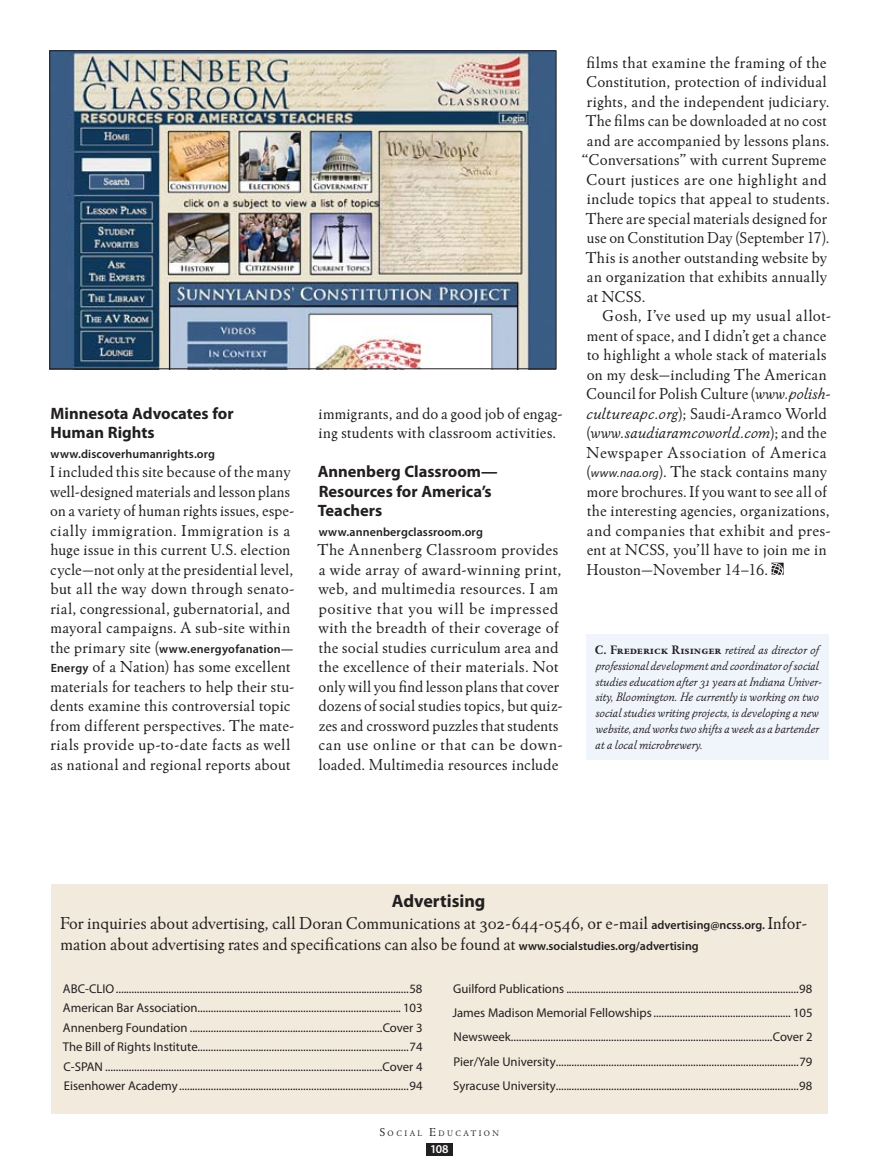
<style>
.page{position:relative;width:878px;height:1175px;background:#fff}
.page>*{position:absolute;margin:0;border:0;box-sizing:border-box;transform-origin:0 0}
.t1{font:18px/21.6px "Winchester New ITC Book OS";color:#231f20}
.t2{font:700 18px "Myriad Pro";color:#231f20}
.t3{font:16.5px/19.5px "Winchester New ITC";letter-spacing:.015em;color:#231f20}
.t4{font:700 16.5px/19.5px "Myriad Pro";color:#231f20}
.t5{font:italic 16.5px "Winchester New ITC";letter-spacing:.01em;color:#231f20}
.t6{font:12.75px/19.5px "Myriad Pro";color:#231f20;text-align:justify}
.t7{font:12.75px/15.8px "Winchester New ITC Book Italic OS";color:#231f20;scale:.93 1}
.t8{font:12.75px "Winchester New ITC Bold SC";color:#231f20}
.t9{font:600 12px "Myriad Pro";letter-spacing:.01em;color:#231f20}
.t10{font:600 12px "Myriad Pro";color:#fff}
.t11{font:8.4px "Winchester New ITC Book OS";letter-spacing:.285em;color:#231f20}
.s1{font-family:"Winchester New ITC";font-weight:400;font-size:16.5px}
.s2{font-family:"Myriad Pro";font-weight:600;font-size:12px}
.s3{font-style:italic}
.s4{font-style:normal}
.s5{font-family:"Myriad Pro";font-style:italic;font-size:12px}
.s6{font-family:"Winchester New ITC Book Italic OS"}
.s7{font-size:12px}
</style>
<div class="page">
<div style="left:426px;top:1143px;width:26px;height:12px;background:#231f20"></div>
<svg style="left:771px;top:562px;width:12px;height:12px"></svg>
<div style="left:586px;top:634px;width:242px;height:125px;background:#f0f4fb"></div>
<div style="left:51px;top:884px;width:776px;height:230px;background:#f2eadc"></div>
<img style="left:51px;top:52px;width:503px;height:315px">
<div style="left:49px;top:50px;width:507px;height:319px;border:1px solid #231f20"></div>
<p class="t4" style="left:50px;top:403px;width:185px">Minnesota Advocates for<br>Human Rights</p>
<p class="t9" style="left:51px;top:446px;width:166px">www.discoverhumanrights.org</p>
<p class="t3" style="left:50px;top:462px;width:246px">I included this site because of the many well-designed materials and lesson plans on a variety of human rights issues, espe&shy;cially immigration. Immigration is a huge issue in this current U.S. election cycle—not only at the presidential level, but all the way down through senato&shy;rial, congressional, gubernatorial, and mayoral campaigns. A sub-site within</p>
<p class="t9" style="left:51px;top:641px;width:244px"><span class="s1">the primary site (</span>www.energyofanation—</p>
<p class="t3" style="left:50px;top:657px;width:246px"><span class="s2">Energy</span> of a Nation) has some excellent materials for teachers to help their stu&shy;dents examine this controversial topic from different perspectives. The mate&shy;rials provide up-to-date facts as well as national and regional reports about</p>
<p class="t3" style="left:318px;top:403px;width:246px">immigrants, and do a good job of engag&shy;ing students with classroom activities.</p>
<p class="t4" style="left:318px;top:462px;width:181px">Annenberg Classroom—<br>Resources for America’s<br>Teachers</p>
<p class="t9" style="left:319px;top:524px;width:166px">www.annenbergclassroom.org</p>
<p class="t3" style="left:317px;top:540px;width:247px">The Annenberg Classroom provides a wide array of award-winning print, web, and multimedia resources. I am positive that you will be impressed with the breadth of their coverage of the social studies curriculum area and the excellence of their materials. Not only will you find lesson plans that cover dozens of social studies topics, but quiz&shy;zes and crossword puzzles that students can use online or that can be down&shy;loaded. Multimedia resources include</p>
<p class="t3" style="left:586px;top:52px;width:242px">films that examine the framing of the</p>
<p class="t3" style="left:586px;top:72px;width:242px">Constitution, protection of individual</p>
<p class="t3" style="left:587px;top:91px;width:244px">rights, and the independent judiciary.</p>
<p class="t3" style="left:585px;top:111px;width:242px">The films can be downloaded at no cost</p>
<p class="t3" style="left:587px;top:130px;width:244px">and are accompanied by lessons plans.</p>
<p class="t3" style="left:581px;top:150px;width:246px">“Conversations” with current Supreme</p>
<p class="t3" style="left:586px;top:169px;width:242px">Court justices are one highlight and</p>
<p class="t3" style="left:586px;top:189px;width:244px">include topics that appeal to students.</p>
<p class="t3" style="left:585px;top:208px;width:243px">There are special materials designed for</p>
<p class="t3" style="left:587px;top:228px;width:244px">use on Constitution Day (September 17).</p>
<p class="t3" style="left:585px;top:247px;width:243px">This is another outstanding website by</p>
<p class="t3" style="left:587px;top:267px;width:242px">an organization that exhibits annually</p>
<p class="t3" style="left:587px;top:286px;width:60px">at NCSS.</p>
<p class="t3" style="left:602px;top:306px;width:230px">Gosh, I’ve used up my usual allot-</p>
<p class="t3" style="left:587px;top:325px;width:241px">ment of space, and I didn’t get a chance</p>
<p class="t3" style="left:587px;top:345px;width:241px">to highlight a whole stack of materials</p>
<p class="t3" style="left:586px;top:364px;width:241px">on my desk—including The American</p>
<p class="t3" style="left:586px;top:384px;width:246px">Council for Polish Culture (<span class="s3">www.polish-</span></p>
<p class="t3" style="left:586px;top:403px;width:242px"><span class="s3">cultureapc.org</span>); Saudi-Aramco World</p>
<p class="t5" style="left:586px;top:423px;width:242px"><span class="s4">(</span>www.saudiaramcoworld.com<span class="s4">); and the</span></p>
<p class="t3" style="left:586px;top:442px;width:241px">Newspaper Association of America</p>
<p class="t3" style="left:586px;top:462px;width:242px">(<span class="s5">www.naa.org</span>). The stack contains many</p>
<p class="t3" style="left:587px;top:481px;width:242px">more brochures. If you want to see all of</p>
<p class="t3" style="left:587px;top:501px;width:244px">the interesting agencies, organizations,</p>
<p class="t3" style="left:587px;top:520px;width:246px">and companies that exhibit and pres-</p>
<p class="t3" style="left:586px;top:540px;width:241px">ent at NCSS, you’ll have to join me in</p>
<p class="t3" style="left:586px;top:559px;width:183px">Houston—November 14–16.</p>
<p class="t8" style="left:595px;top:642px;width:225px">C. Frederick Risinger <span class="s6">retired as director of</span></p>
<p class="t7" style="left:595px;top:657px;width:245px">professional development and coordinator of social studies education after 31 years at Indiana Univer&shy;sity, Bloomington. He currently is working on two social studies writing projects, is developing a new website, and works two shifts a week as a bartender at a local microbrewery.</p>
<p class="t2" style="left:392px;top:890px;width:95px">Advertising</p>
<p class="t1" style="left:60px;top:911px;width:748px">For inquiries about advertising, call Doran Communications at 302-644-0546, or e-mail <span class="s2">advertising@ncss.org.</span> Infor&shy;mation about advertising rates and specifications can also be found at <span class="s2">www.socialstudies.org/advertising</span></p>
<p class="t6" style="left:63px;top:979px;width:361px">ABC-CLIO...............................................................................................................58<br>American Bar Association............................................................................. 103<br>Annenberg Foundation .........................................................................Cover 3<br>The Bill of Rights Institute................................................................................74<br>C-SPAN .........................................................................................................Cover 4<br>Eisenhower Academy.......................................................................................94</p>
<p class="t6" style="left:452px;top:976px;width:362px;line-height:24.3px">Guilford Publications ........................................................................................98<br>James Madison Memorial Fellowships.................................................... 105<br>Newsweek...................................................................................................Cover 2<br>Pier/Yale University............................................................................................79<br>Syracuse University............................................................................................98</p>
<p class="t11" style="left:380px;top:1128px;width:121px"><span class="s7">S</span>OCIAL <span class="s7">E</span>DUCATION</p>
<p class="t10" style="left:430px;top:1141px;width:20px">108</p>
</div>
